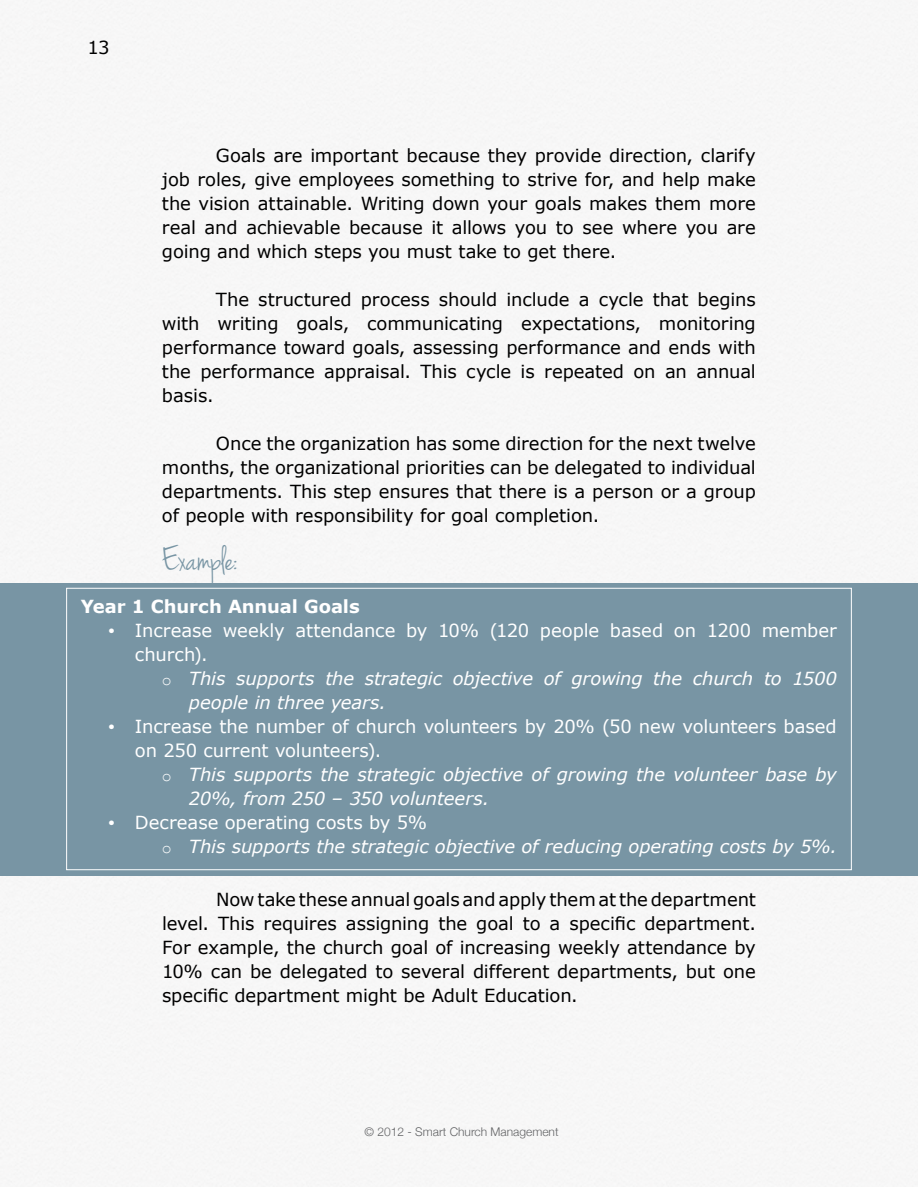
<style>
.page{position:relative;width:918px;height:1188px;background:#fff}
.page>*{position:absolute;margin:0;border:0;box-sizing:border-box;transform-origin:0 0}
.t1{font:36px "Jenna Sue";letter-spacing:-.01em;color:#7895a4}
.t2{font:18px/24px "Verdana";letter-spacing:-.005em;color:#000;text-align:justify}
.t3{font:italic 18px/24px "Verdana";letter-spacing:-.005em;color:#fff}
.t4{font:18px/24px "Verdana";letter-spacing:-.005em;color:#fff}
.t5{font:700 18px "Verdana";letter-spacing:-.005em;color:#fff}
.t6{font:300 12px "Helvetica Neue";color:#636466}
.s1{font-family:"Courier New";font-style:normal;font-size:16.5px}
.s2{font-style:normal}
</style>
<div class="page">
<div style="left:0;top:0;width:918px;height:1187px;background:#f7f7f7"></div>
<div style="left:0;top:584px;width:918px;height:292px;background:#7895a4"></div>
<p class="t2" style="left:87px;top:36px;width:24px">13</p>
<p class="t2" style="left:162px;top:144px;width:595px;text-indent:54px">Goals are important because they provide direction, clarify job roles, give employees something to strive for, and help make the vision attainable. Writing down your goals makes them more real and achievable because it allows you to see where you are going and which steps you must take to get there.</p>
<p class="t2" style="left:162px;top:287px;width:595px;text-indent:54px">The structured process should include a cycle that begins with writing goals, communicating expectations, monitoring performance toward goals, assessing performance and ends with the performance appraisal. This cycle is repeated on an annual basis.</p>
<p class="t2" style="left:162px;top:431px;width:595px;text-indent:54px">Once the organization has some direction for the next twelve months, the organizational priorities can be delegated to individual departments. This step ensures that there is a person or a group of people with responsibility for goal completion.</p>
<h1 class="t1" style="left:162px;top:539px;width:77px">Example:</h1>
<p class="t5" style="left:81px;top:594px;width:280px">Year 1 Church Annual Goals</p>
<p class="t4" style="left:135px;top:618px;width:703px;text-indent:-27px">• Increase weekly attendance by 10% (120 people based on 1200 member church).</p>
<p class="t3" style="left:189px;top:666px;width:649px;text-indent:-27px"><span class="s1">o</span> This supports the strategic objective of growing the church to 1500 people in three years.</p>
<p class="t4" style="left:135px;top:714px;width:703px;text-indent:-27px">• Increase the number of church volunteers by 20% (50 new volunteers based on 250 current volunteers).</p>
<p class="t3" style="left:189px;top:762px;width:649px;text-indent:-27px"><span class="s1">o</span> This supports the strategic objective of growing the volunteer base by<br>20%, from 250 – 350 volunteers.</p>
<p class="t3" style="left:162px;top:810px;width:676px;text-indent:-54px">• <span class="s2">Decrease operating costs by 5%<br></span><span class="s1">o</span> This supports the strategic objective of reducing operating costs by 5%.</p>
<p class="t2" style="left:162px;top:888px;width:595px;text-indent:54px">Now take these annual goals and apply them at the department level. This requires assigning the goal to a specific department.<br>For example, the church goal of increasing weekly attendance by 10% can be delegated to several different departments, but one specific department might be Adult Education.</p>
<p class="t6" style="left:365px;top:1122px;width:196px">© 2012 - Smart Church Management</p>
</div>
